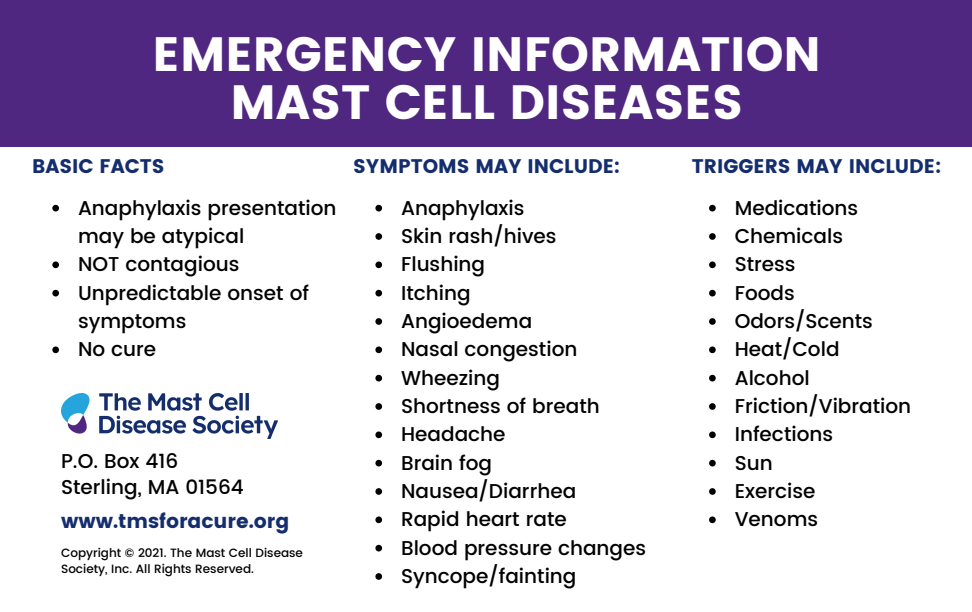
<style>
.page{position:relative;width:972px;height:612px;background:#fff}
.page>*{position:absolute;margin:0;border:0;box-sizing:border-box;transform-origin:0 0}
.t1{font:48px/48px "Poppins";color:#fff;text-align:center}
.t2{font:500 20px/28.4px "Poppins";color:#000}
.t3{font:20px "Poppins";color:#142d6d}
.t4{font:19.6px "Poppins";color:#142d6d}
.t5{font:500 12px/16px "Poppins";color:#000}
</style>
<div class="page">
<div style="left:0;top:0;width:972px;height:147px;background:#4f2780"></div>
<img style="left:61px;top:393px;width:216px;height:45px">
<svg style="left:709px;top:205px;width:6px;height:6px"></svg>
<svg style="left:709px;top:233px;width:6px;height:7px"></svg>
<svg style="left:709px;top:261px;width:6px;height:7px"></svg>
<svg style="left:709px;top:290px;width:6px;height:6px"></svg>
<svg style="left:709px;top:318px;width:6px;height:7px"></svg>
<svg style="left:709px;top:346px;width:6px;height:7px"></svg>
<svg style="left:709px;top:375px;width:6px;height:6px"></svg>
<svg style="left:709px;top:403px;width:6px;height:7px"></svg>
<svg style="left:709px;top:431px;width:6px;height:7px"></svg>
<svg style="left:709px;top:460px;width:6px;height:6px"></svg>
<svg style="left:709px;top:488px;width:6px;height:7px"></svg>
<svg style="left:709px;top:516px;width:6px;height:7px"></svg>
<svg style="left:52px;top:205px;width:7px;height:6px"></svg>
<svg style="left:52px;top:261px;width:7px;height:7px"></svg>
<svg style="left:52px;top:290px;width:7px;height:6px"></svg>
<svg style="left:52px;top:346px;width:7px;height:7px"></svg>
<svg style="left:375px;top:205px;width:7px;height:6px"></svg>
<svg style="left:375px;top:233px;width:7px;height:7px"></svg>
<svg style="left:375px;top:261px;width:7px;height:7px"></svg>
<svg style="left:375px;top:290px;width:7px;height:6px"></svg>
<svg style="left:375px;top:318px;width:7px;height:7px"></svg>
<svg style="left:375px;top:346px;width:7px;height:7px"></svg>
<svg style="left:375px;top:375px;width:7px;height:6px"></svg>
<svg style="left:375px;top:403px;width:7px;height:7px"></svg>
<svg style="left:375px;top:431px;width:7px;height:7px"></svg>
<svg style="left:375px;top:460px;width:7px;height:6px"></svg>
<svg style="left:375px;top:488px;width:7px;height:7px"></svg>
<svg style="left:375px;top:516px;width:7px;height:7px"></svg>
<svg style="left:375px;top:545px;width:7px;height:6px"></svg>
<svg style="left:375px;top:573px;width:7px;height:7px"></svg>
<h1 class="t1" style="left:152px;top:31px;width:670px">EMERGENCY INFORMATION<br>MAST CELL DISEASES</h1>
<p class="t4" style="left:692px;top:155px;width:251px">TRIGGERS MAY INCLUDE:</p>
<p class="t2" style="left:734px;top:194px;width:178px">Medications<br>Chemicals<br>Stress<br>Foods<br>Odors/Scents<br>Heat/Cold<br>Alcohol<br>Friction/Vibration<br>Infections<br>Sun<br>Exercise<br>Venoms</p>
<p class="t4" style="left:32px;top:155px;width:134px">BASIC FACTS</p>
<p class="t2" style="left:78px;top:194px;width:260px">Anaphylaxis presentation may be atypical<br>NOT contagious<br>Unpredictable onset of symptoms<br>No cure</p>
<p class="t4" style="left:353px;top:155px;width:268px">SYMPTOMS MAY INCLUDE:</p>
<p class="t2" style="left:401px;top:194px;width:247px">Anaphylaxis<br>Skin rash/hives<br>Flushing<br>Itching<br>Angioedema<br>Nasal congestion<br>Wheezing<br>Shortness of breath<br>Headache<br>Brain fog<br>Nausea/Diarrhea<br>Rapid heart rate<br>Blood pressure changes<br>Syncope/fainting</p>
<p class="t2" style="left:61px;top:447px;width:184px;line-height:26.8px">P.O. Box 416<br>Sterling, MA 01564</p>
<p class="t3" style="left:61px;top:509px;width:230px">www.tmsforacure.org</p>
<p class="t5" style="left:61px;top:545px;width:243px">Copyright © 2021. The Mast Cell Disease<br>Society, Inc. All Rights Reserved.</p>
</div>
